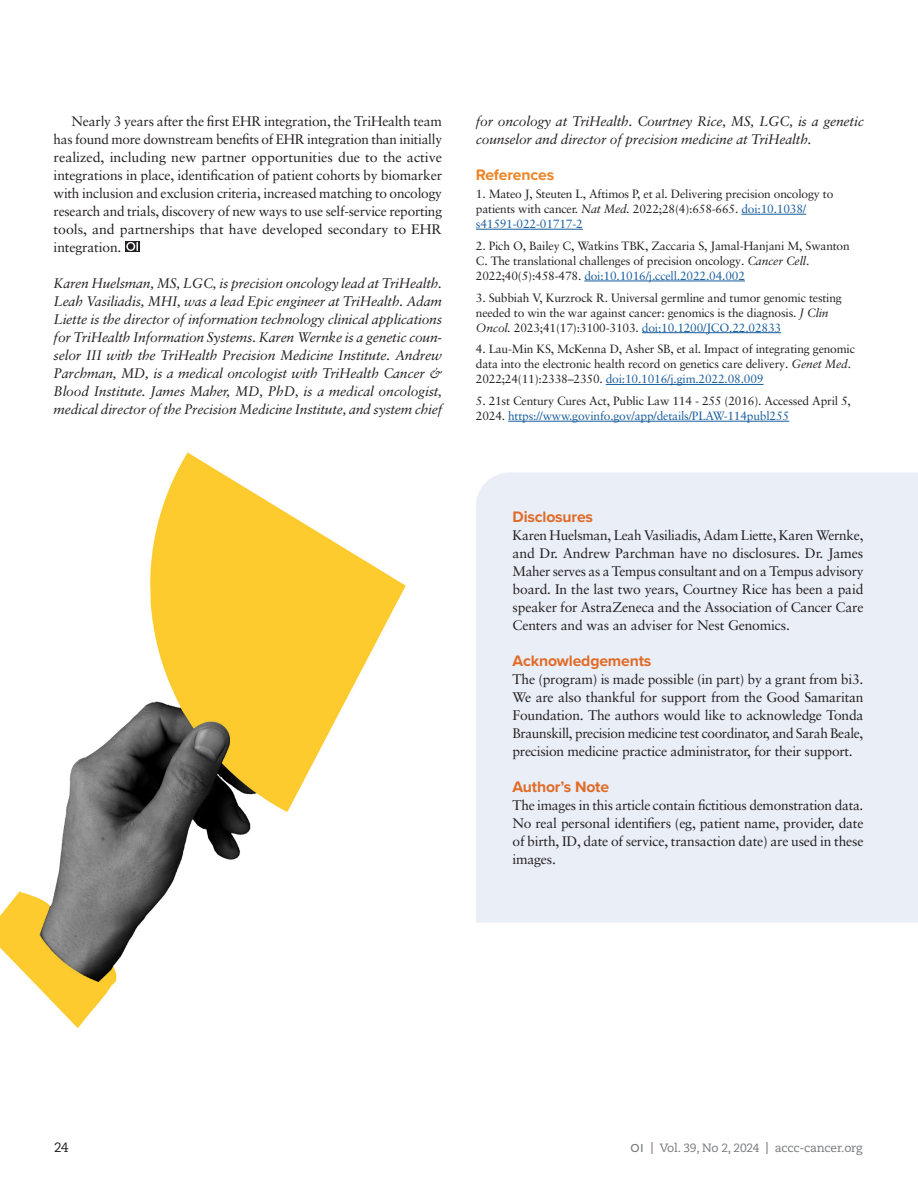
<style>
.page{position:relative;width:918px;height:1188px;background:#fff}
.page>*{position:absolute;margin:0;border:0;box-sizing:border-box;transform-origin:0 0}
.Feature_Primary_Subhead{font:700 15.75px "Proxima Nova";letter-spacing:-.01em;color:#e16b28}
.Feature_Primary_Subhead-2{font:700 15.75px "Proxima Nova";letter-spacing:-.01em;color:#ef8424}
.Feature_Text__no_indent{font:13.8px/18px "Sabon LT Pro";letter-spacing:-.015em;color:#231f20;text-align:justify}
.Feature_Bio_end{font:italic 13.8px/18px "Sabon LT Pro";letter-spacing:-.015em;color:#231f20;text-align:justify}
.Feature_Text__indent{font:13.8px/18px "Sabon LT Pro";letter-spacing:-.005em;color:#231f20;text-align:justify}
.t1{font:13.5px "Caecilia LT Pro 55 Roman";color:#231f20}
.Feature_References{font:12px/15px "Sabon LT Pro";letter-spacing:-.015em;color:#231f20}
.t2{font:12px "Caecilia LT Pro 55 Roman";letter-spacing:-.02em;color:#76787b}
.s1{font-style:italic}
.s2{color:#175d9e}
.s3{font-family:"Proxima Nova";font-weight:500}
.s4{font-family:"Caecilia LT Pro 75";font-weight:700}
</style>
<div class="page">
<div style="left:125px;top:241px;width:15px;height:11px;background:#231f20"></div>
<svg style="left:126px;top:242px;width:12px;height:9px"></svg>
<div style="left:476px;top:472px;width:442px;height:451px;background:#e9eef7"></div>
<hr style="left:741px;top:214px;width:65px;height:1px;background:#175d9e">
<hr style="left:476px;top:229px;width:107px;height:1px;background:#175d9e">
<hr style="left:584px;top:281px;width:161px;height:1px;background:#175d9e">
<hr style="left:642px;top:332px;width:139px;height:1px;background:#175d9e">
<hr style="left:606px;top:384px;width:158px;height:1px;background:#175d9e">
<hr style="left:508px;top:421px;width:281px;height:1px;background:#175d9e">
<img style="left:0;top:452px;width:406px;height:577px">
<p class="Feature_Text__indent" style="left:54px;top:112px;width:390px;text-indent:18px">Nearly 3 years after the first EHR integration, the TriHealth team has found more downstream benefits of EHR integration than initially realized, including new partner opportunities due to the active integrations in place, identification of patient cohorts by biomarker with inclusion and exclusion criteria, increased matching to oncology research and trials, discovery of new ways to use self-service reporting tools, and partnerships that have developed secondary to EHR integration.</p>
<p class="Feature_Bio_end" style="left:54px;top:274px;width:390px">Karen Huelsman, MS, LGC, is precision oncology lead at TriHealth.<br>Leah Vasiliadis, MHI, was a lead Epic engineer at TriHealth. Adam Liette is the director of information technology clinical applications for TriHealth Information Systems. Karen Wernke is a genetic coun&shy;selor III with the TriHealth Precision Medicine Institute. Andrew Parchman, MD, is a medical oncologist with TriHealth Cancer &amp; Blood Institute. James Maher, MD, PhD, is a medical oncologist, medical director of the Precision Medicine Institute, and system chief</p>
<p class="Feature_Bio_end" style="left:476px;top:112px;width:389px">for oncology at TriHealth. Courtney Rice, MS, LGC, is a genetic counselor and director of precision medicine at TriHealth.</p>
<p class="Feature_Primary_Subhead-2" style="left:476px;top:163px;width:80px">References</p>
<p class="Feature_References" style="left:476px;top:186px;width:359px">1. Mateo J, Steuten L, Aftimos P, et al. Delivering precision oncology to patients with cancer. <span class="s1">Nat Med.</span> 2022;28(4):658-665. <span class="s2">doi:10.1038/ s41591-022-01717-2</span></p>
<p class="Feature_References" style="left:476px;top:238px;width:375px">2. Pich O, Bailey C, Watkins TBK, Zaccaria S, Jamal-Hanjani M, Swanton<br>C. The translational challenges of precision oncology. <span class="s1">Cancer Cell</span>.<br>2022;40(5):458-478. <span class="s2">doi:10.1016/j.ccell.2022.04.002</span></p>
<p class="Feature_References" style="left:476px;top:290px;width:368px">3. Subbiah V, Kurzrock R. Universal germline and tumor genomic testing needed to win the war against cancer: genomics is the diagnosis. <span class="s1">J Clin<br>Oncol.</span> 2023;41(17):3100-3103. <span class="s2">doi:10.1200/JCO.22.02833</span></p>
<p class="Feature_References" style="left:476px;top:341px;width:381px">4. Lau-Min KS, McKenna D, Asher SB, et al. Impact of integrating genomic data into the electronic health record on genetics care delivery. <span class="s1">Genet Med</span>.<br>2022;24(11):2338–2350. <span class="s2">doi:10.1016/j.gim.2022.08.009</span></p>
<p class="Feature_References" style="left:476px;top:393px;width:377px">5. 21st Century Cures Act, Public Law 114 - 255 (2016). Accessed April 5,<br>2024. <span class="s2">https://www.govinfo.gov/app/details/PLAW-114publ255</span></p>
<p class="Feature_Primary_Subhead" style="left:513px;top:505px;width:82px">Disclosures</p>
<p class="Feature_Text__no_indent" style="left:513px;top:526px;width:353px">Karen Huelsman, Leah Vasiliadis, Adam Liette, Karen Wernke, and Dr. Andrew Parchman have no disclosures. Dr. James Maher serves as a Tempus consultant and on a Tempus advisory board. In the last two years, Courtney Rice has been a paid speaker for AstraZeneca and the Association of Cancer Care Centers and was an adviser for Nest Genomics.</p>
<p class="Feature_Primary_Subhead" style="left:513px;top:649px;width:140px">Acknowledgements</p>
<p class="Feature_Text__no_indent" style="left:513px;top:670px;width:353px">The (program) is made possible (in part) by a grant from bi3.<br>We are also thankful for support from the Good Samaritan Foundation. The authors would like to acknowledge Tonda Braunskill, precision medicine test coordinator, and Sarah Beale, precision medicine practice administrator, for their support.</p>
<p class="Feature_Primary_Subhead" style="left:513px;top:775px;width:98px">Author’s Note</p>
<p class="Feature_Text__no_indent" style="left:513px;top:796px;width:352px">The images in this article contain fictitious demonstration data.<br>No real personal identifiers (eg, patient name, provider, date of birth, ID, date of service, transaction date) are used in these images.</p>
<p class="t1" style="left:54px;top:1138px;width:16px">24</p>
<p class="t2" style="left:631px;top:1140px;width:233px"><span class="s3">OI</span> <span class="s4">|</span> Vol. 39, No 2, 2024 <span class="s4">|</span> accc-cancer.org</p>
</div>
